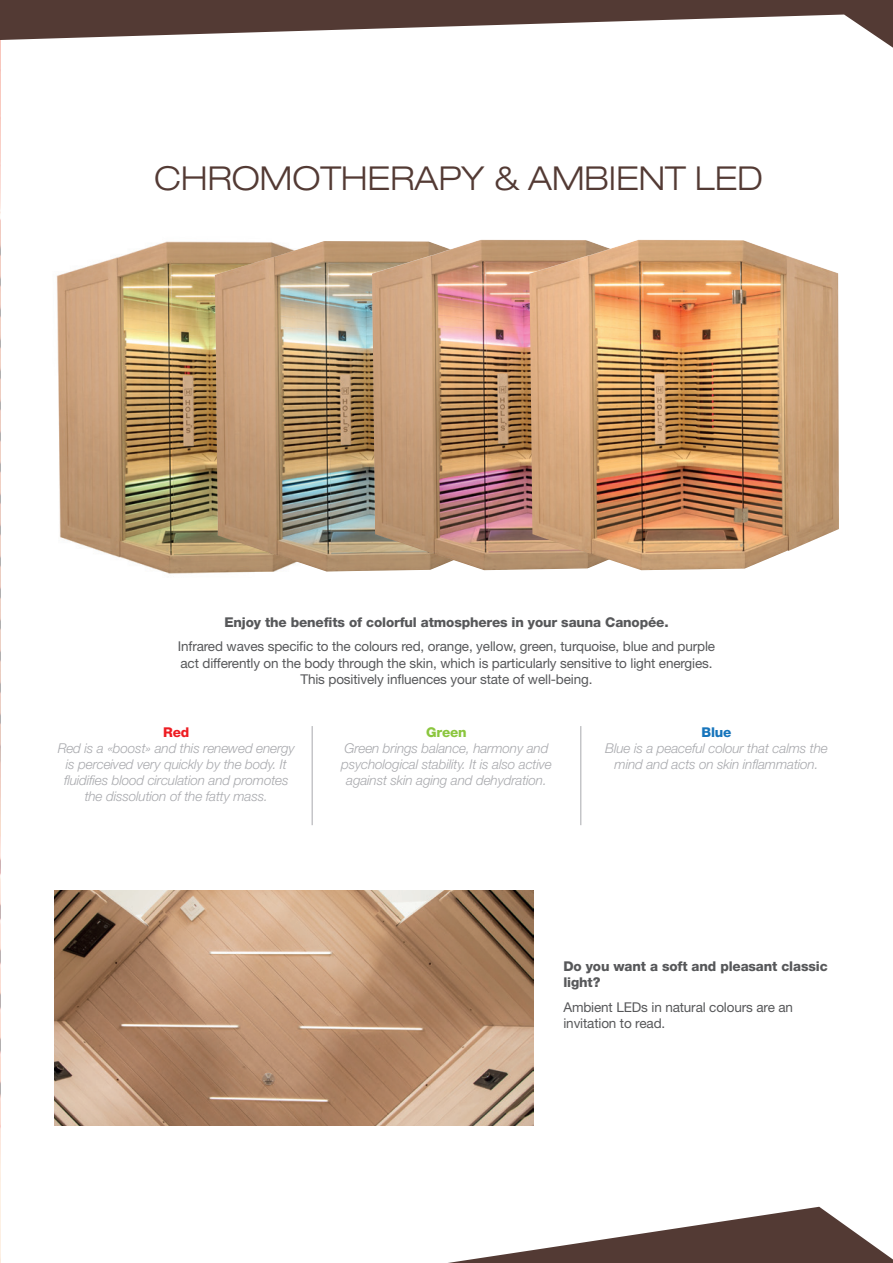
<style>
.page{position:relative;width:893px;height:1263px;background:#fff}
.page>*{position:absolute;margin:0;border:0;box-sizing:border-box;transform-origin:0 0}
.t1{font:300 expanded 33px "Helvetica Neue";color:#533a34}
.t2{font:italic 300 13.5px/16.2px "Helvetica Neue";letter-spacing:-.01em;color:#a8a9ad;text-align:center}
.t3{font:13.5px/16.2px "Helvetica Neue";letter-spacing:-.01em;color:#57585a;text-align:center}
.t4{font:800 13.5px/16.2px "Helvetica Neue";letter-spacing:-.01em;color:#57585a}
.t5{font:800 13.5px "Helvetica Neue";letter-spacing:-.01em;color:#8bc63e}
.t6{font:800 13.5px "Helvetica Neue";color:#1775bc}
.t7{font:800 13.5px "Helvetica Neue";color:#ee1d23}
</style>
<div class="page">
<img style="left:56px;top:241px;width:193px;height:333px">
<img style="left:215px;top:241px;width:276px;height:331px">
<img style="left:372px;top:240px;width:157px;height:330px">
<img style="left:529px;top:240px;width:310px;height:330px">
<img style="left:54px;top:891px;width:480px;height:234px">
<img style="left:0;top:68px;width:1px;height:1195px">
<hr style="left:312px;top:726px;width:1px;height:99px;background:#a8a9ad">
<hr style="left:580px;top:726px;width:1px;height:99px;background:#a8a9ad">
<svg style="left:448px;top:1207px;width:445px;height:56px"></svg>
<svg style="left:0;top:0;width:893px;height:68px"></svg>
<h1 class="t1" style="left:154px;top:158px;width:610px">CHROMOTHERAPY &amp; AMBIENT LED</h1>
<p class="t4" style="left:224px;top:614px;width:446px">Enjoy the benefits of colorful atmospheres in your sauna Canopée.</p>
<p class="t3" style="left:178px;top:638px;width:539px">Infrared waves specific to the colours red, orange, yellow, green, turquoise, blue and purple act differently on the body through the skin, which is particularly sensitive to light energies.<br>This positively influences your state of well-being.</p>
<p class="t7" style="left:163px;top:724px;width:28px">Red</p>
<p class="t2" style="left:58px;top:740px;width:239px">Red is a «boost» and this renewed energy is perceived very quickly by the body. It fluidifies blood circulation and promotes the dissolution of the fatty mass.</p>
<p class="t5" style="left:426px;top:724px;width:42px">Green</p>
<p class="t2" style="left:341px;top:740px;width:212px">Green brings balance, harmony and psychological stability. It is also active against skin aging and dehydration.</p>
<p class="t6" style="left:701px;top:724px;width:32px">Blue</p>
<p class="t2" style="left:605px;top:740px;width:224px">Blue is a peaceful colour that calms the mind and acts on skin inflammation.</p>
<p class="t4" style="left:563px;top:958px;width:266px">Do you want a soft and pleasant classic light?</p>
<p class="t3" style="left:563px;top:999px;width:231px;text-align:left">Ambient LEDs in natural colours are an invitation to read.</p>
</div>
